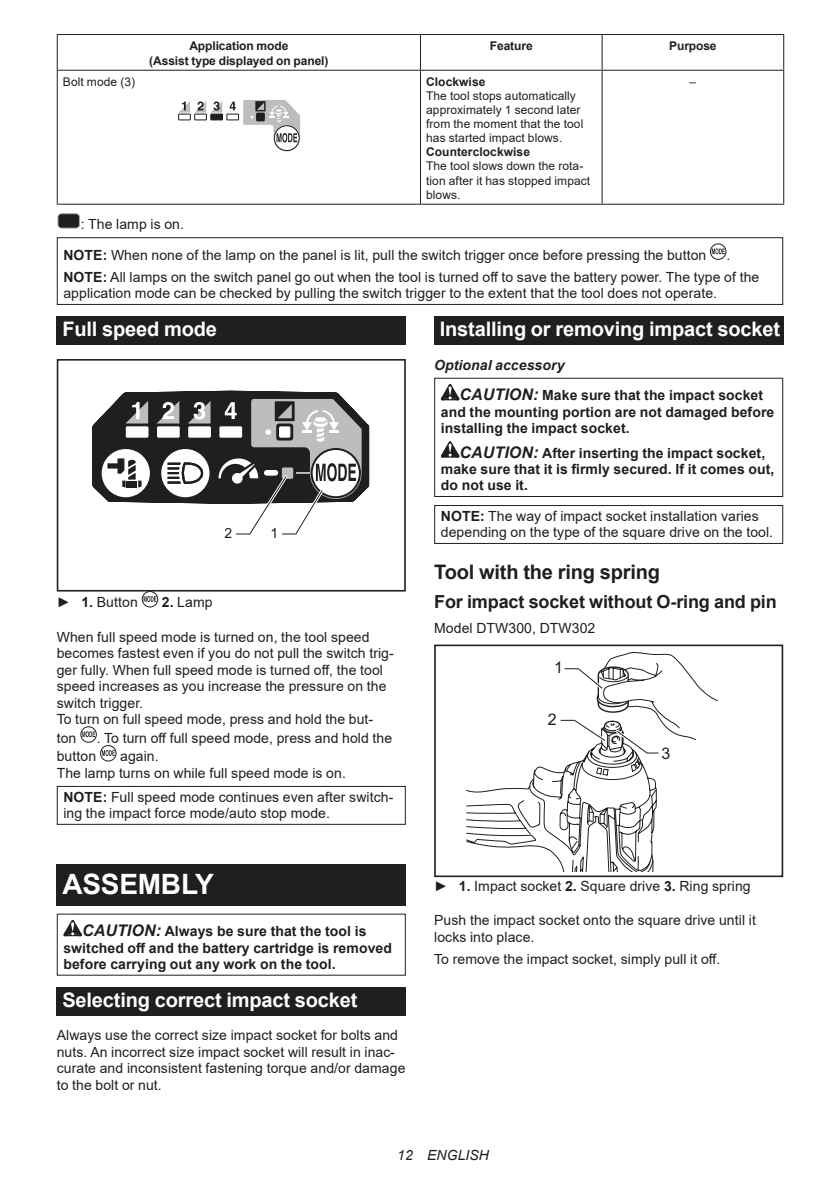
<style>
.page{position:relative;width:840px;height:1191px;background:#fff}
.page>*{position:absolute;margin:0;border:0;box-sizing:border-box;transform-origin:0 0}
.t1{font:700 28px "Arial";letter-spacing:-.01em;color:#fff}
.t2{font:700 20px "Arial";letter-spacing:-.01em;color:#fff}
.t3{font:700 20px "Arial";letter-spacing:-.01em;color:#1f1f1f}
.t4{font:700 18px "Arial";letter-spacing:-.01em;color:#1f1f1f}
.t5{font:16px "Arial";color:#1f1f1f}
.t6{font:14px/16.4px "Arial";letter-spacing:.005em;color:#1f1f1f}
.t7{font:700 14px/16.4px "Arial";letter-spacing:.005em;color:#1f1f1f}
.t8{font:italic 14px "Arial";letter-spacing:.005em;color:#1f1f1f}
.t9{font:12px/14px "Arial";letter-spacing:.005em;color:#1f1f1f}
.t10{font:700 12px/14px "Arial";letter-spacing:-.01em;color:#1f1f1f;text-align:center}
.s1{font-weight:700}
.s2{font-style:italic}
.s3{font-style:italic;font-size:16px}
</style>
<div class="page">
<hr style="left:57px;top:34px;width:363px;height:1px;background:#1f1f1f">
<hr style="left:57px;top:35px;width:1px;height:35px;background:#1f1f1f">
<hr style="left:420px;top:34px;width:181px;height:1px;background:#1f1f1f">
<hr style="left:420px;top:35px;width:1px;height:35px;background:#1f1f1f">
<hr style="left:601px;top:34px;width:182px;height:1px;background:#1f1f1f">
<hr style="left:601px;top:35px;width:1px;height:35px;background:#1f1f1f">
<hr style="left:782px;top:35px;width:1px;height:35px;background:#1f1f1f">
<hr style="left:57px;top:70px;width:363px;height:1px;background:#1f1f1f">
<hr style="left:57px;top:71px;width:1px;height:133px;background:#1f1f1f">
<hr style="left:420px;top:70px;width:181px;height:1px;background:#1f1f1f">
<hr style="left:420px;top:71px;width:1px;height:133px;background:#1f1f1f">
<hr style="left:601px;top:70px;width:182px;height:1px;background:#1f1f1f">
<hr style="left:601px;top:71px;width:1px;height:133px;background:#1f1f1f">
<hr style="left:782px;top:71px;width:1px;height:133px;background:#1f1f1f">
<hr style="left:57px;top:204px;width:363px;height:1px;background:#1f1f1f">
<hr style="left:420px;top:204px;width:181px;height:1px;background:#1f1f1f">
<hr style="left:601px;top:204px;width:182px;height:1px;background:#1f1f1f">
<svg style="left:178px;top:101px;width:44px;height:12px"></svg>
<div style="left:226px;top:114px;width:13px;height:6px;border:1px solid #1f1f1f"></div>
<div style="left:211px;top:114px;width:11px;height:6px;background:#1f1f1f"></div>
<div style="left:210px;top:114px;width:13px;height:6px;border:1px solid #1f1f1f"></div>
<div style="left:194px;top:114px;width:13px;height:6px;border:1px solid #1f1f1f"></div>
<div style="left:178px;top:114px;width:13px;height:6px;border:1px solid #1f1f1f"></div>
<svg style="left:243px;top:100px;width:57px;height:51px"></svg>
<svg style="left:229px;top:102px;width:6px;height:8px"></svg>
<div style="left:58px;top:213px;width:22px;height:15px;background:#1f1f1f;border:1px solid #a8a8a8;border-radius:4px"></div>
<svg style="left:709px;top:244px;width:16px;height:15px"></svg>
<svg style="left:711px;top:248px;width:13px;height:6px"></svg>
<div style="left:57px;top:237px;width:725px;height:68px;border:1px solid #1f1f1f"></div>
<div style="left:57px;top:316px;width:348px;height:29px;background:#1f1f1f"></div>
<div style="left:57px;top:359px;width:348px;height:232px;border:2px solid #1f1f1f"></div>
<svg style="left:92px;top:390px;width:278px;height:145px"></svg>
<svg style="left:142px;top:591px;width:16px;height:16px"></svg>
<svg style="left:143px;top:596px;width:13px;height:6px"></svg>
<svg style="left:81px;top:726px;width:15px;height:16px"></svg>
<svg style="left:82px;top:731px;width:13px;height:6px"></svg>
<svg style="left:100px;top:745px;width:16px;height:16px"></svg>
<svg style="left:102px;top:750px;width:13px;height:6px"></svg>
<div style="left:57px;top:786px;width:348px;height:39px;border:1px solid #1f1f1f"></div>
<div style="left:57px;top:864px;width:348px;height:41px;background:#1f1f1f"></div>
<svg style="left:63px;top:920px;width:19px;height:16px"></svg>
<div style="left:57px;top:987px;width:348px;height:28px;background:#1f1f1f"></div>
<div style="left:434px;top:316px;width:348px;height:29px;background:#1f1f1f"></div>
<svg style="left:440px;top:384px;width:19px;height:16px"></svg>
<svg style="left:440px;top:441px;width:19px;height:16px"></svg>
<div style="left:434px;top:378px;width:348px;height:119px;border:1px solid #1f1f1f"></div>
<div style="left:434px;top:505px;width:348px;height:39px;border:1px solid #1f1f1f"></div>
<div style="left:434px;top:644px;width:348px;height:233px;border:2px solid #1f1f1f"></div>
<svg style="left:465px;top:644px;width:252px;height:227px"></svg>
<p class="t10" style="left:149px;top:40px;width:180px">Application mode<br>(Assist type displayed on panel)</p>
<p class="t10" style="left:489px;top:40px;width:44px">Feature</p>
<p class="t10" style="left:668px;top:40px;width:49px">Purpose</p>
<p class="t9" style="left:63px;top:76px;width:74px">Bolt mode (3)</p>
<p class="t10" style="left:426px;top:76px;width:61px">Clockwise</p>
<p class="t9" style="left:426px;top:89px;width:159px">The tool stops automatically approximately 1 second later from the moment that the tool has started impact blows.</p>
<p class="t10" style="left:426px;top:146px;width:105px">Counterclockwise</p>
<p class="t9" style="left:426px;top:160px;width:165px">The tool slows down the rota&shy;tion after it has stopped impact blows.</p>
<p class="t9" style="left:689px;top:76px;width:8px">–</p>
<p class="t6" style="left:63px;top:210px;width:644px;line-height:30.6px;text-indent:18px">: The lamp is on.<br><span class="s1">NOTE:</span> When none of the lamp on the panel is lit, pull the switch trigger once before pressing the button</p>
<p class="t6" style="left:63px;top:245px;width:697px;line-height:22px;text-indent:662px">.<br><span class="s1">NOTE:</span> All lamps on the switch panel go out when the tool is turned off to save the battery power. The type of the</p>
<p class="t6" style="left:63px;top:285px;width:654px">application mode can be checked by pulling the switch trigger to the extent that the tool does not operate.</p>
<h2 class="t2" style="left:62px;top:322px;width:156px">Full speed mode</h2>
<h2 class="t2" style="left:439px;top:322px;width:341px">Installing or removing impact socket</h2>
<p class="t7" style="left:459px;top:351px;width:305px;line-height:30.6px;text-indent:-25px"><span class="s2">Optional accessory<br></span><span class="s3">CAUTION:</span> Make sure that the impact socket</p>
<p class="t7" style="left:440px;top:405px;width:335px">and the mounting portion are not damaged before installing the impact socket.</p>
<p class="t7" style="left:440px;top:446px;width:335px;text-indent:19px"><span class="s3">CAUTION:</span> After inserting the impact socket, make sure that it is firmly secured. If it comes out, do not use it.</p>
<p class="t6" style="left:440px;top:507px;width:333px"><span class="s1">NOTE:</span> The way of impact socket installation varies depending on the type of the square drive on the tool.</p>
<h2 class="t3" style="left:434px;top:564px;width:227px">Tool with the ring spring</h2>
<p class="t4" style="left:434px;top:595px;width:344px">For impact socket without O-ring and pin</p>
<p class="t6" style="left:434px;top:621px;width:163px">Model DTW300, DTW302</p>
<p class="t5" style="left:553px;top:658px;width:10px">1</p>
<p class="t6" style="left:224px;top:525px;width:9px">2</p>
<p class="t6" style="left:270px;top:525px;width:9px">1</p>
<p class="t6" style="left:57px;top:594px;width:82px">► <span class="s1">1.</span> Button</p>
<p class="t6" style="left:162px;top:595px;width:52px"><span class="s1">2.</span> Lamp</p>
<p class="t6" style="left:57px;top:630px;width:338px">When full speed mode is turned on, the tool speed becomes fastest even if you do not pull the switch trig&shy;ger fully. When full speed mode is turned off, the tool speed increases as you increase the pressure on the switch trigger.<br>To turn on full speed mode, press and hold the but-</p>
<p class="t6" style="left:57px;top:731px;width:21px">ton</p>
<p class="t6" style="left:97px;top:729px;width:297px">. To turn off full speed mode, press and hold the</p>
<p class="t6" style="left:57px;top:749px;width:41px">button</p>
<p class="t5" style="left:547px;top:710px;width:10px">2</p>
<p class="t5" style="left:661px;top:743px;width:10px">3</p>
<p class="t6" style="left:57px;top:749px;width:290px;text-indent:63px">again.<br>The lamp turns on while full speed mode is on.</p>
<p class="t6" style="left:63px;top:790px;width:331px"><span class="s1">NOTE:</span> Full speed mode continues even after switch&shy;ing the impact force mode/auto stop mode.</p>
<h1 class="t1" style="left:62px;top:874px;width:153px">ASSEMBLY</h1>
<p class="t7" style="left:63px;top:924px;width:330px;text-indent:19px"><span class="s3">CAUTION:</span> Always be sure that the tool is switched off and the battery cartridge is removed before carrying out any work on the tool.</p>
<h2 class="t2" style="left:62px;top:992px;width:296px">Selecting correct impact socket</h2>
<p class="t6" style="left:57px;top:1027px;width:350px">Always use the correct size impact socket for bolts and nuts. An incorrect size impact socket will result in inac&shy;curate and inconsistent fastening torque and/or damage to the bolt or nut.</p>
<p class="t6" style="left:434px;top:877px;width:318px">► <span class="s1">1.</span> Impact socket <span class="s1">2.</span> Square drive <span class="s1">3.</span> Ring spring</p>
<p class="t6" style="left:434px;top:913px;width:323px">Push the impact socket onto the square drive until it locks into place.</p>
<p class="t6" style="left:434px;top:950px;width:287px">To remove the impact socket, simply pull it off.</p>
<p class="t8" style="left:397px;top:1147px;width:93px">12 ENGLISH</p>
</div>
